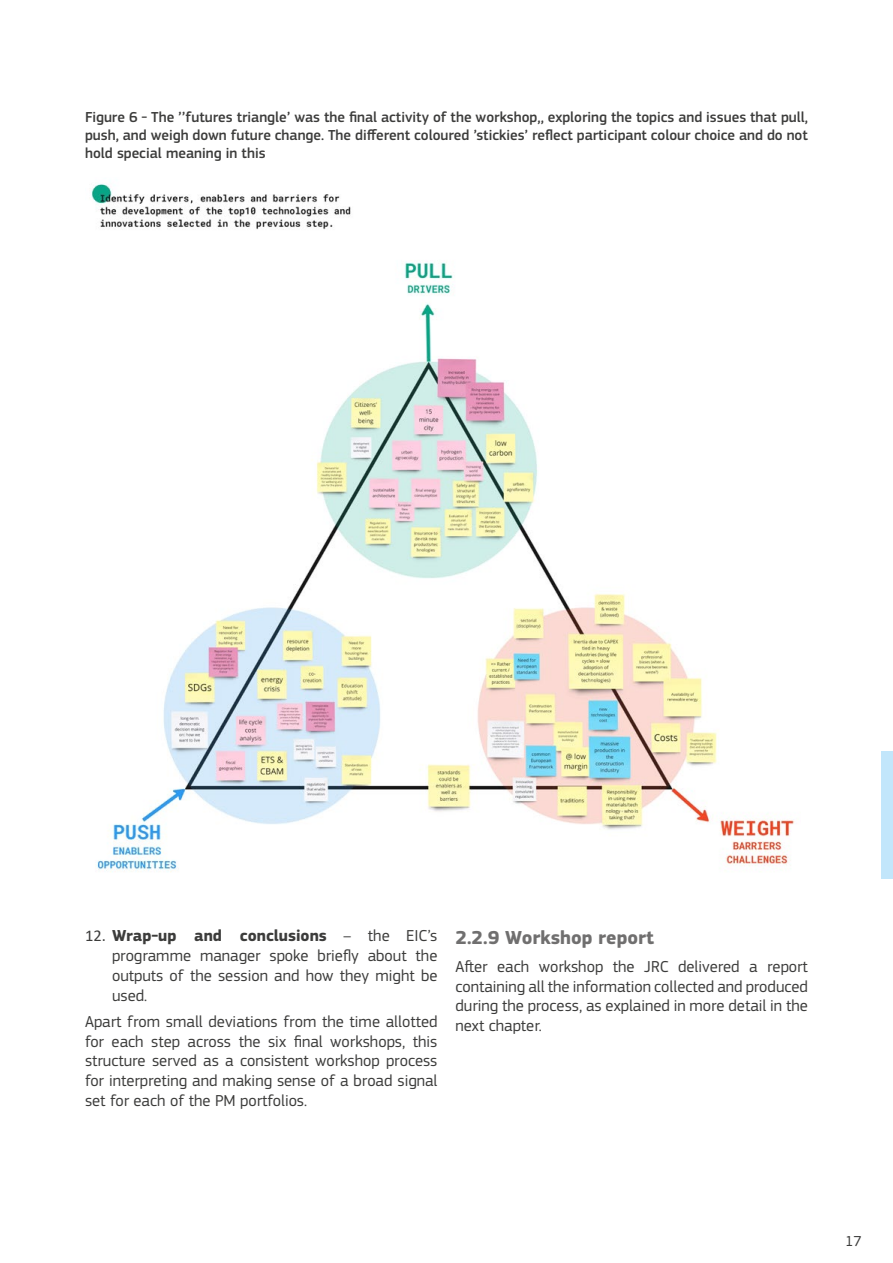
<style>
.page{position:relative;width:893px;height:1263px;background:#fff}
.page>*{position:absolute;margin:0;border:0;box-sizing:border-box;transform-origin:0 0}
.t1{font:700 19.5px "EC Square Sans Pro";color:#706f6f}
.t2{font:16.5px/19.8px "EC Square Sans Pro";color:#3c3c3b;text-align:justify}
.t3{font:500 15px/18px "EC Square Sans Pro";color:#3c3c3b;text-align:justify}
.t4{font:15px "EC Square Sans Pro";color:#3c3c3b}
.s1{font-family:"Calibri"}
.s2{font-weight:700}
</style>
<div class="page">
<div style="left:881px;top:751px;width:12px;height:128px;background:#c2e6fb"></div>
<img style="left:91px;top:184px;width:704px;height:688px">
<p class="t3" style="left:85px;top:108px;width:724px">Figure 6 - The ’’futures triangle’ was the final activity of the workshop,, exploring the topics and issues that pull, push, and weigh down future change. The different coloured ’stickies’ reflect participant colour choice and do not hold special meaning in this</p>
<p class="t2" style="left:112px;top:926px;width:327px;text-indent:-27px"><span class="s1">12.</span> <span class="s2">Wrap-up and conclusions</span> – the EIC’s programme manager spoke briefly about the outputs of the session and how they might be used.</p>
<p class="t2" style="left:85px;top:1011px;width:354px">Apart from small deviations from the time allotted for each step across the six final workshops, this structure served as a consistent workshop process for interpreting and making sense of a broad signal set for each of the PM portfolios.</p>
<p class="t1" style="left:455px;top:925px;width:200px">2.2.9 Workshop report</p>
<p class="t2" style="left:455px;top:956px;width:354px">After each workshop the JRC delivered a report containing all the information collected and produced during the process, as explained in more detail in the next chapter.</p>
<p class="t4" style="left:845px;top:1232px;width:18px">17</p>
</div>
